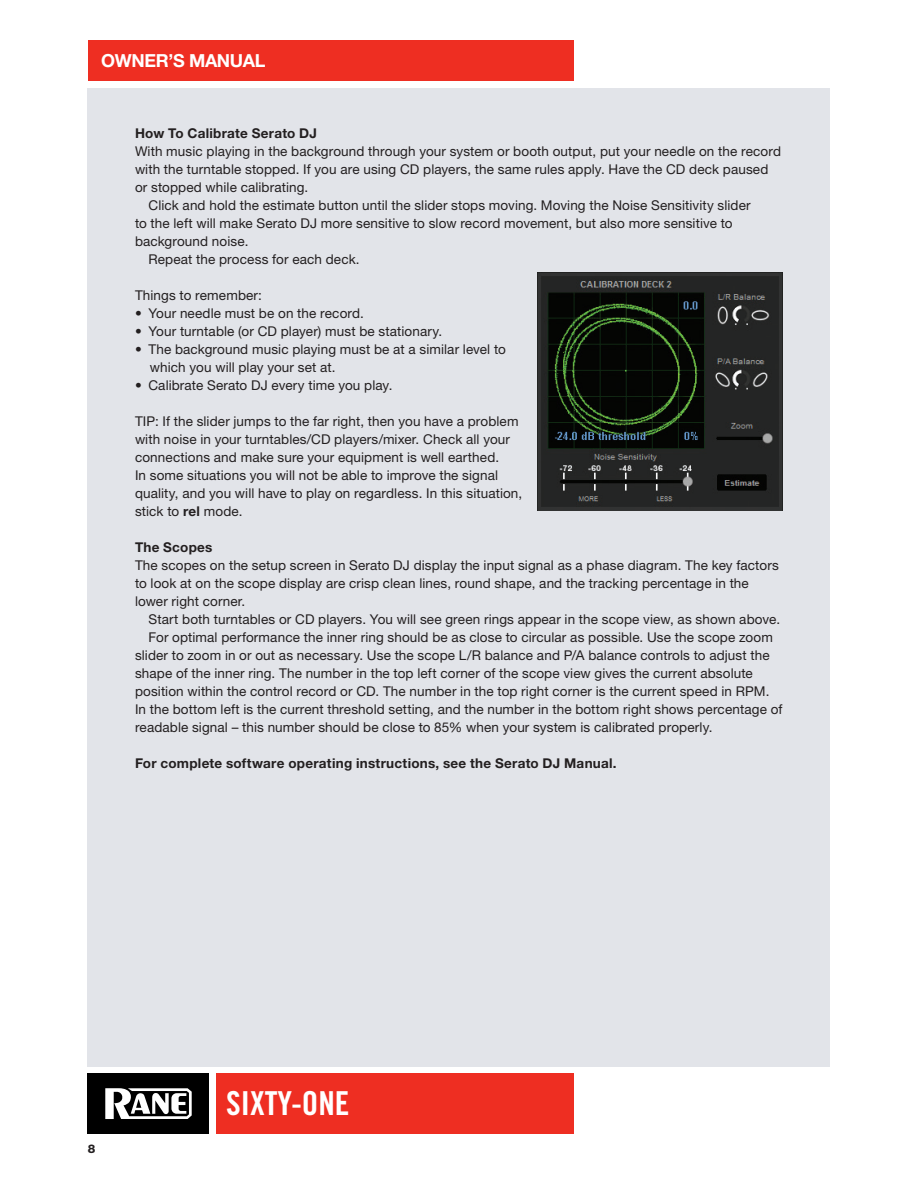
<style>
.page{position:relative;width:918px;height:1188px;background:#fff}
.page>*{position:absolute;margin:0;border:0;box-sizing:border-box;transform-origin:0 0}
.t1{font:33px "Trade Gothic LT Std Bd Cn 20";color:#fff}
.t2{font:700 18px "Helvetica Neue LT Std";letter-spacing:-.02em;color:#fff}
.t3{font:13.5px/18px "Helvetica Neue LT Std";letter-spacing:.01em;color:#231f20}
.t4{font:700 13.5px "Helvetica Neue LT Std";letter-spacing:.02em;color:#231f20}
.t5{font:800 12px "Helvetica Neue LT Std";color:#231f20}
.s1{font-weight:700}
</style>
<div class="page">
<div style="left:88px;top:88px;width:742px;height:978px;background:#e2e4e9"></div>
<div style="left:88px;top:40px;width:486px;height:41px;background:#ee2e22"></div>
<div style="left:216px;top:1073px;width:358px;height:61px;background:#ee2e22"></div>
<div style="left:88px;top:1073px;width:121px;height:61px;background:#000"></div>
<svg style="left:105px;top:1088px;width:87px;height:31px"></svg>
<img style="left:538px;top:273px;width:245px;height:238px">
<h2 class="t2" style="left:101px;top:50px;width:166px">OWNER’S MANUAL</h2>
<p class="t4" style="left:135px;top:125px;width:184px">How To Calibrate Serato DJ</p>
<p class="t3" style="left:135px;top:142px;width:648px">With music playing in the background through your system or booth output, put your needle on the record</p>
<p class="t3" style="left:135px;top:160px;width:635px">with the turntable stopped. If you are using CD players, the same rules apply. Have the CD deck paused</p>
<p class="t3" style="left:135px;top:178px;width:175px">or stopped while calibrating.</p>
<p class="t3" style="left:148px;top:196px;width:604px">Click and hold the estimate button until the slider stops moving. Moving the Noise Sensitivity slider</p>
<p class="t3" style="left:135px;top:214px;width:599px">to the left will make Serato DJ more sensitive to slow record movement, but also more sensitive to</p>
<p class="t3" style="left:135px;top:232px;width:115px">background noise.</p>
<p class="t3" style="left:148px;top:250px;width:213px">Repeat the process for each deck.</p>
<p class="t3" style="left:135px;top:286px;width:128px">Things to remember:</p>
<p class="t3" style="left:135px;top:304px;width:230px">• Your needle must be on the record.</p>
<p class="t3" style="left:135px;top:322px;width:309px">• Your turntable (or CD player) must be stationary.</p>
<p class="t3" style="left:150px;top:340px;width:358px;text-indent:-15px">• The background music playing must be at a similar level to which you will play your set at.</p>
<p class="t3" style="left:135px;top:376px;width:259px">• Calibrate Serato DJ every time you play.</p>
<p class="t3" style="left:135px;top:412px;width:389px">TIP: If the slider jumps to the far right, then you have a problem with noise in your turntables/CD players/mixer. Check all your connections and make sure your equipment is well earthed.<br>In some situations you will not be able to improve the signal quality, and you will have to play on regardless. In this situation, stick to <span class="s1">rel</span> mode.</p>
<p class="t4" style="left:135px;top:539px;width:79px">The Scopes</p>
<p class="t3" style="left:135px;top:556px;width:645px">The scopes on the setup screen in Serato DJ display the input signal as a phase diagram. The key factors to look at on the scope display are crisp clean lines, round shape, and the tracking percentage in the lower right corner.</p>
<p class="t3" style="left:148px;top:610px;width:633px">Start both turntables or CD players. You will see green rings appear in the scope view, as shown above.</p>
<p class="t3" style="left:148px;top:628px;width:626px">For optimal performance the inner ring should be as close to circular as possible. Use the scope zoom</p>
<p class="t3" style="left:135px;top:646px;width:636px">slider to zoom in or out as necessary. Use the scope L/R balance and P/A balance controls to adjust the</p>
<p class="t3" style="left:135px;top:664px;width:619px">shape of the inner ring. The number in the top left corner of the scope view gives the current absolute</p>
<p class="t3" style="left:135px;top:682px;width:636px">position within the control record or CD. The number in the top right corner is the current speed in RPM.</p>
<p class="t3" style="left:135px;top:700px;width:649px">In the bottom left is the current threshold setting, and the number in the bottom right shows percentage of</p>
<p class="t3" style="left:135px;top:718px;width:579px">readable signal – this number should be close to 85% when your system is calibrated properly.</p>
<p class="t4" style="left:135px;top:755px;width:483px">For complete software operating instructions, see the Serato DJ Manual.</p>
<p class="t5" style="left:88px;top:1141px;width:9px">8</p>
<h1 class="t1" style="left:226px;top:1084px;width:125px">SIXTY-ONE</h1>
</div>
